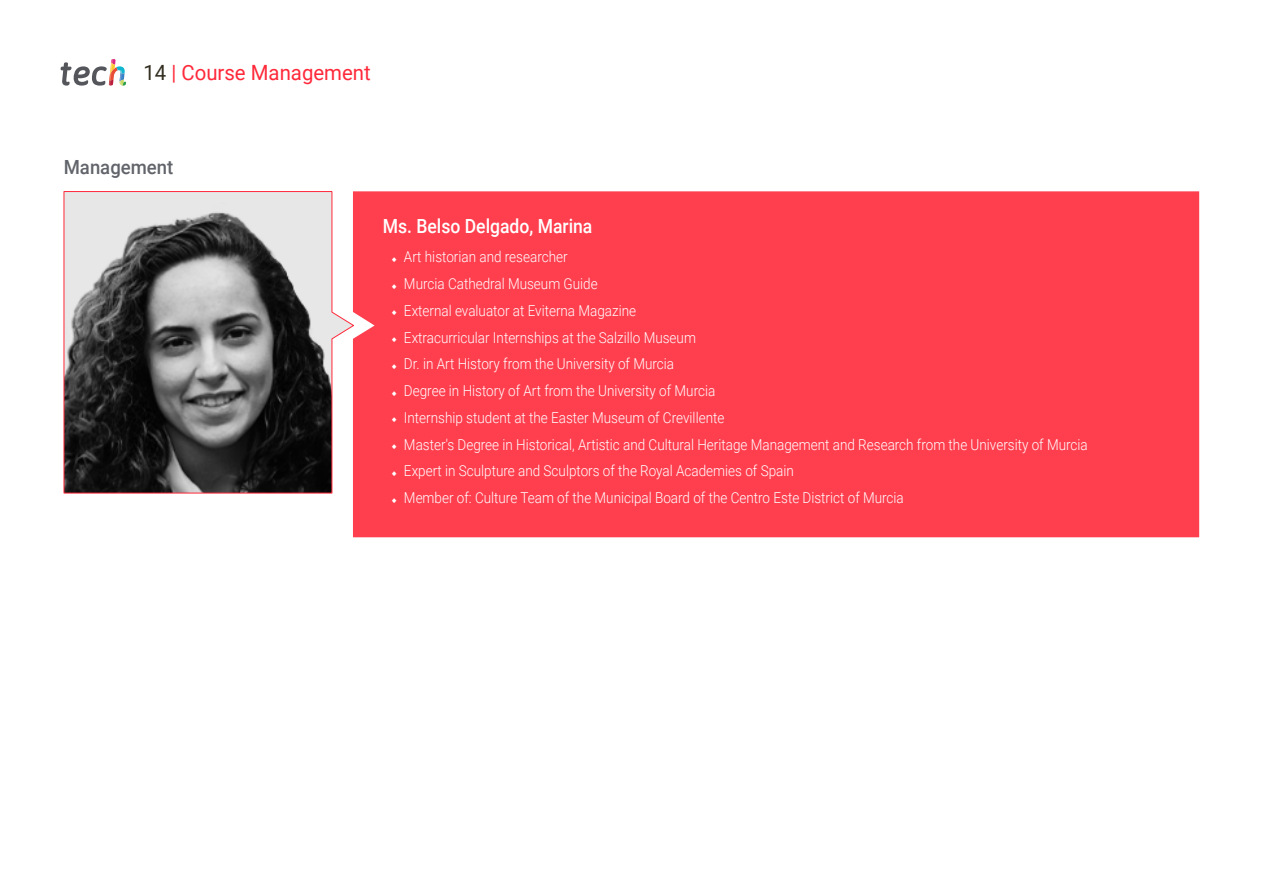
<style>
.page{position:relative;width:1263px;height:893px;background:#fff}
.page>*{position:absolute;margin:0;border:0;box-sizing:border-box;transform-origin:0 0}
.t1{font:21px "Roboto";color:#ff293a}
.t2{font:500 19.5px "Roboto";color:#fff;scale:.9 1}
.t3{font:500 19.5px "Roboto";color:#61646a;scale:.95 1}
.t4{font:300 15px/26.7px "Roboto";color:#fff;scale:.9 1}
.s1{color:#312e20}
</style>
<div class="page">
<svg style="left:61px;top:59px;width:65px;height:27px"></svg>
<div style="left:353px;top:191px;width:846px;height:346px;background:#ff3e4e"></div>
<svg style="left:64px;top:191px;width:290px;height:302px;background:#757373"></svg>
<svg style="left:392px;top:257px;width:5px;height:5px"></svg>
<svg style="left:392px;top:284px;width:5px;height:5px"></svg>
<svg style="left:392px;top:310px;width:5px;height:5px"></svg>
<svg style="left:392px;top:337px;width:5px;height:5px"></svg>
<svg style="left:392px;top:364px;width:5px;height:5px"></svg>
<svg style="left:392px;top:391px;width:5px;height:5px"></svg>
<svg style="left:392px;top:417px;width:5px;height:5px"></svg>
<svg style="left:392px;top:444px;width:5px;height:5px"></svg>
<svg style="left:392px;top:471px;width:5px;height:5px"></svg>
<svg style="left:392px;top:498px;width:5px;height:5px"></svg>
<h1 class="t1" style="left:144px;top:57px;width:229px"><span class="s1">14</span> | Course Management</h1>
<h2 class="t3" style="left:64px;top:154px;width:117px">Management</h2>
<h2 class="t2" style="left:383px;top:212px;width:235px">Ms. Belso Delgado, Marina</h2>
<p class="t4" style="left:404px;top:243px;width:761px">Art historian and researcher<br>Murcia Cathedral Museum Guide<br>External evaluator at Eviterna Magazine<br>Extracurricular Internships at the Salzillo Museum<br>Dr. in Art History from the University of Murcia<br>Degree in History of Art from the University of Murcia<br>Internship student at the Easter Museum of Crevillente<br>Master's Degree in Historical, Artistic and Cultural Heritage Management and Research from the University of Murcia Expert in Sculpture and Sculptors of the Royal Academies of Spain<br>Member of: Culture Team of the Municipal Board of the Centro Este District of Murcia</p>
</div>
